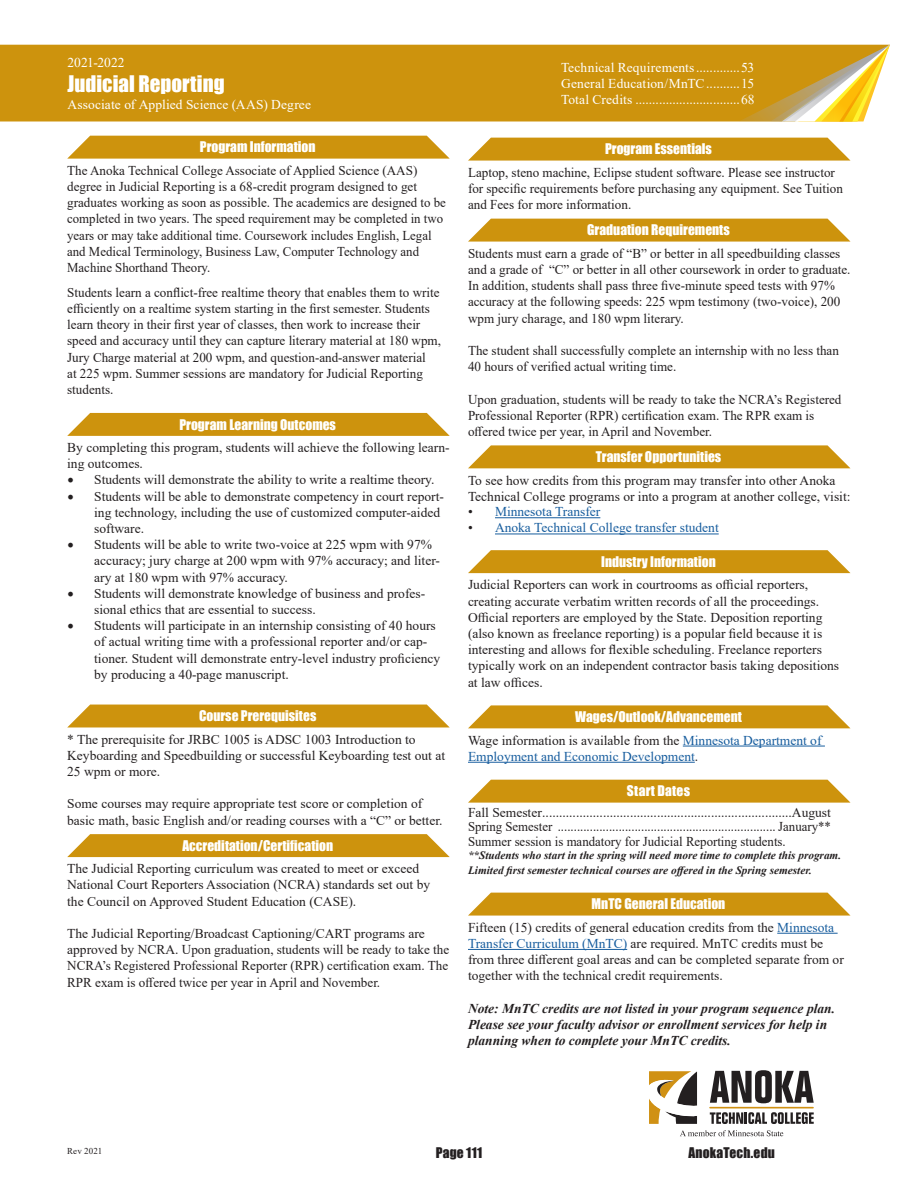
<style>
.page{position:relative;width:918px;height:1188px;background:#fff}
.page>*{position:absolute;margin:0;border:0;box-sizing:border-box;transform-origin:0 0}
.t1{font:21px "Impact";color:#fff}
.Subhead{font:13.5px/16.2px "Times New Roman";color:#231f20}
.body{font:13.5px/16.2px "Times New Roman";color:#231f20}
.body_first_paragraph{font:13.5px/16.2px "Times New Roman";color:#231f20}
.Tab_course{font:13.5px/16.2px "Times New Roman";color:#231f20}
.t2{font:13.5px "Times New Roman";letter-spacing:.01em;color:#fff}
.body_first{font:13.5px/16.2px "Times New Roman";color:#231f20}
.body_first-2{font:13.5px "Impact";color:#fff}
.Tab_course-2{font:italic 700 13.5px/16.2px "Times New Roman";color:#231f20}
.Tab_Date_and_Contact{font:13.5px "Times New Roman";color:#231f20;scale:.95 1}
.Tab_course-3{font:13.5px/16.2px "Times New Roman";color:#175d9e}
.Tab_Date_and_Contact-2{font:13.5px "Times New Roman";color:#231f20}
.Subhead-2{font:13.5px "Impact";color:#fff}
.t3{font:13.5px "Impact";letter-spacing:.015em;color:#231f20}
.body_first-3{font:13.5px "Impact";letter-spacing:.02em;color:#fff}
.Tab_Date_and_Contact-3{font:italic 700 11.25px/14.4px "Times New Roman";color:#231f20}
.t4{font:9px "Times New Roman";letter-spacing:.015em;color:#231f20}
.s1{font-family:"Minion Pro";font-size:18px}
.s2{color:#231f20}
.s3{color:#175d9e}
</style>
<div class="page">
<svg style="left:710px;top:1112px;width:104px;height:12px"></svg>
<svg style="left:710px;top:1070px;width:104px;height:33px"></svg>
<hr style="left:710px;top:1107px;width:103px;height:1px;background:#d09114">
<svg style="left:649px;top:1071px;width:48px;height:53px"></svg>
<svg style="left:680px;top:1130px;width:103px;height:6px"></svg>
<div style="left:0;top:45px;width:739px;height:76px;background:#cd930d"></div>
<svg style="left:739px;top:45px;width:151px;height:77px;background:#d9b149"></svg>
<svg style="left:67px;top:136px;width:383px;height:23px;background:#d09b1f"></svg>
<svg style="left:67px;top:413px;width:383px;height:23px;background:#d09a1d"></svg>
<div style="left:67px;top:705px;width:382px;height:22px;background:#cd930d"></div>
<svg style="left:67px;top:834px;width:383px;height:23px;background:#d09a1d"></svg>
<hr style="left:495px;top:517px;width:105px;height:1px;background:#175d9e">
<hr style="left:495px;top:534px;width:224px;height:1px;background:#175d9e">
<hr style="left:683px;top:746px;width:142px;height:1px;background:#175d9e">
<hr style="left:468px;top:762px;width:227px;height:1px;background:#175d9e">
<hr style="left:777px;top:933px;width:61px;height:1px;background:#175d9e">
<hr style="left:468px;top:949px;width:159px;height:1px;background:#175d9e">
<svg style="left:468px;top:138px;width:382px;height:23px;background:#d09b1f"></svg>
<svg style="left:468px;top:219px;width:382px;height:23px;background:#d09b1f"></svg>
<svg style="left:468px;top:445px;width:382px;height:23px;background:#d09b1f"></svg>
<svg style="left:468px;top:550px;width:382px;height:23px;background:#d09a1d"></svg>
<svg style="left:468px;top:705px;width:382px;height:23px;background:#d09b1f"></svg>
<svg style="left:468px;top:780px;width:382px;height:23px;background:#d09a1e"></svg>
<svg style="left:468px;top:893px;width:382px;height:23px;background:#d09b1f"></svg>
<p class="t2" style="left:68px;top:53px;width:59px">2021-2022</p>
<p class="t1" style="left:68px;top:68px;width:159px">Judicial Reporting</p>
<p class="t2" style="left:68px;top:95px;width:245px">Associate of Applied Science (AAS) Degree</p>
<p class="Subhead-2" style="left:200px;top:137px;width:117px">Program Information</p>
<p class="body_first_paragraph" style="left:67px;top:162px;width:380px">The Anoka Technical College Associate of Applied Science (AAS) degree in Judicial Reporting is a 68-credit program designed to get graduates working as soon as possible. The academics are designed to be completed in two years. The speed requirement may be completed in two years or may take additional time. Coursework includes English, Legal and Medical Terminology, Business Law, Computer Technology and Machine Shorthand Theory.</p>
<p class="body" style="left:67px;top:284px;width:375px">Students learn a conflict-free realtime theory that enables them to write efficiently on a realtime system starting in the first semester. Students learn theory in their first year of classes, then work to increase their speed and accuracy until they can capture literary material at 180 wpm, Jury Charge material at 200 wpm, and question-and-answer material<br>at 225 wpm. Summer sessions are mandatory for Judicial Reporting students.</p>
<p class="body_first-2" style="left:179px;top:414px;width:158px">Program Learning Outcomes</p>
<p class="body" style="left:67px;top:439px;width:384px">By completing this program, students will achieve the following learn&shy;ing outcomes.</p>
<p class="body" style="left:67px;top:471px;width:369px"><span class="s1">•</span> Students will demonstrate the ability to write a realtime theory.</p>
<p class="body" style="left:94px;top:488px;width:351px;text-indent:-27px"><span class="s1">•</span> Students will be able to demonstrate competency in court report&shy;ing technology, including the use of customized computer-aided software.</p>
<p class="body" style="left:94px;top:536px;width:347px;text-indent:-27px"><span class="s1">•</span> Students will be able to write two-voice at 225 wpm with 97% accuracy; jury charge at 200 wpm with 97% accuracy; and liter&shy;ary at 180 wpm with 97% accuracy.</p>
<p class="body" style="left:94px;top:585px;width:333px;text-indent:-27px"><span class="s1">•</span> Students will demonstrate knowledge of business and profes&shy;sional ethics that are essential to success.</p>
<p class="body" style="left:94px;top:617px;width:348px;text-indent:-27px"><span class="s1">•</span> Students will participate in an internship consisting of 40 hours of actual writing time with a professional reporter and/or cap&shy;tioner. Student will demonstrate entry-level industry proficiency by producing a 40-page manuscript.</p>
<p class="body_first-2" style="left:199px;top:706px;width:119px">Course Prerequisites</p>
<p class="Subhead" style="left:67px;top:731px;width:379px">* The prerequisite for JRBC 1005 is ADSC 1003 Introduction to<br>Keyboarding and Speedbuilding or successful Keyboarding test out at<br>25 wpm or more.</p>
<p class="Subhead" style="left:67px;top:795px;width:377px">Some courses may require appropriate test score or completion of basic math, basic English and/or reading courses with a “C” or better.</p>
<p class="body_first-2" style="left:182px;top:835px;width:152px">Accreditation/Certification</p>
<p class="Subhead" style="left:67px;top:860px;width:364px">The Judicial Reporting curriculum was created to meet or exceed<br>National Court Reporters Association (NCRA) standards set out by the Council on Approved Student Education (CASE).</p>
<p class="Subhead" style="left:67px;top:925px;width:384px">The Judicial Reporting/Broadcast Captioning/CART programs are approved by NCRA. Upon graduation, students will be ready to take the NCRA’s Registered Professional Reporter (RPR) certification exam. The RPR exam is offered twice per year in April and November.</p>
<p class="t2" style="left:561px;top:58px;width:195px">Technical Requirements.............53</p>
<p class="t2" style="left:561px;top:74px;width:195px">General Education/MnTC..........15</p>
<p class="t2" style="left:561px;top:90px;width:195px">Total Credits ...............................68</p>
<p class="body_first-2" style="left:605px;top:139px;width:108px">Program Essentials</p>
<p class="body_first" style="left:468px;top:164px;width:376px">Laptop, steno machine, Eclipse student software. Please see instructor for specific requirements before purchasing any equipment. See Tuition and Fees for more information.</p>
<p class="body_first-2" style="left:587px;top:220px;width:144px">Graduation Requirements</p>
<p class="Subhead" style="left:468px;top:245px;width:384px">Students must earn a grade of “B” or better in all speedbuilding classes and a grade of “C” or better in all other coursework in order to graduate.<br>In addition, students shall pass three five-minute speed tests with 97% accuracy at the following speeds: 225 wpm testimony (two-voice), 200 wpm jury charage, and 180 wpm literary.</p>
<p class="Subhead" style="left:468px;top:342px;width:372px">The student shall successfully complete an internship with no less than<br>40 hours of verified actual writing time.</p>
<p class="Subhead" style="left:468px;top:391px;width:375px">Upon graduation, students will be ready to take the NCRA’s Registered<br>Professional Reporter (RPR) certification exam. The RPR exam is offered twice per year, in April and November.</p>
<p class="body_first-2" style="left:596px;top:446px;width:127px">Transfer Opportunities</p>
<p class="Subhead" style="left:468px;top:472px;width:384px">To see how credits from this program may transfer into other Anoka<br>Technical College programs or into a program at another college, visit:</p>
<p class="Tab_course-3" style="left:468px;top:503px;width:134px"><span class="s2">•</span> Minnesota Transfer</p>
<p class="Tab_course-3" style="left:468px;top:519px;width:252px"><span class="s2">•</span> Anoka Technical College transfer student</p>
<p class="body_first-2" style="left:601px;top:551px;width:116px">Industry Information</p>
<p class="body_first_paragraph" style="left:468px;top:576px;width:373px">Judicial Reporters can work in courtrooms as official reporters, creating accurate verbatim written records of all the proceedings.<br>Official reporters are employed by the State. Deposition reporting (also known as freelance reporting) is a popular field because it is interesting and allows for flexible scheduling. Freelance reporters typically work on an independent contractor basis taking depositions at law offices.</p>
<p class="Subhead-2" style="left:575px;top:706px;width:168px">Wages/Outlook/Advancement</p>
<p class="Tab_course-3" style="left:468px;top:732px;width:355px"><span class="s2">Wage information is available from the</span> Minnesota Department of<br>Employment and Economic Development<span class="s2">.</span></p>
<p class="body_first-3" style="left:627px;top:781px;width:65px">Start Dates</p>
<p class="Tab_Date_and_Contact-2" style="left:468px;top:803px;width:364px">Fall Semester..........................................................................August</p>
<p class="Tab_Date_and_Contact" style="left:468px;top:817px;width:384px">Spring Semester .................................................................... January**</p>
<p class="Tab_Date_and_Contact" style="left:468px;top:832px;width:336px">Summer session is mandatory for Judicial Reporting students.</p>
<p class="Tab_Date_and_Contact-3" style="left:468px;top:848px;width:375px">**Students who start in the spring will need more time to complete this program.<br>Limited first semester technical courses are offered in the Spring semester.</p>
<p class="Subhead-2" style="left:592px;top:894px;width:135px">MnTC General Education</p>
<p class="Tab_course" style="left:468px;top:919px;width:377px">Fifteen (15) credits of general education credits from the <span class="s3">Minnesota Transfer Curriculum (MnTC)</span> are required. MnTC credits must be from three different goal areas and can be completed separate from or together with the technical credit requirements.</p>
<p class="Tab_course-2" style="left:468px;top:1000px;width:369px">Note: MnTC credits are not listed in your program sequence plan.<br>Please see your faculty advisor or enrollment services for help in planning when to complete your MnTC credits.</p>
<p class="t4" style="left:67px;top:1144px;width:36px">Rev 2021</p>
<p class="t3" style="left:436px;top:1142px;width:48px">Page 111</p>
<p class="t3" style="left:688px;top:1142px;width:88px">AnokaTech.edu</p>
</div>
